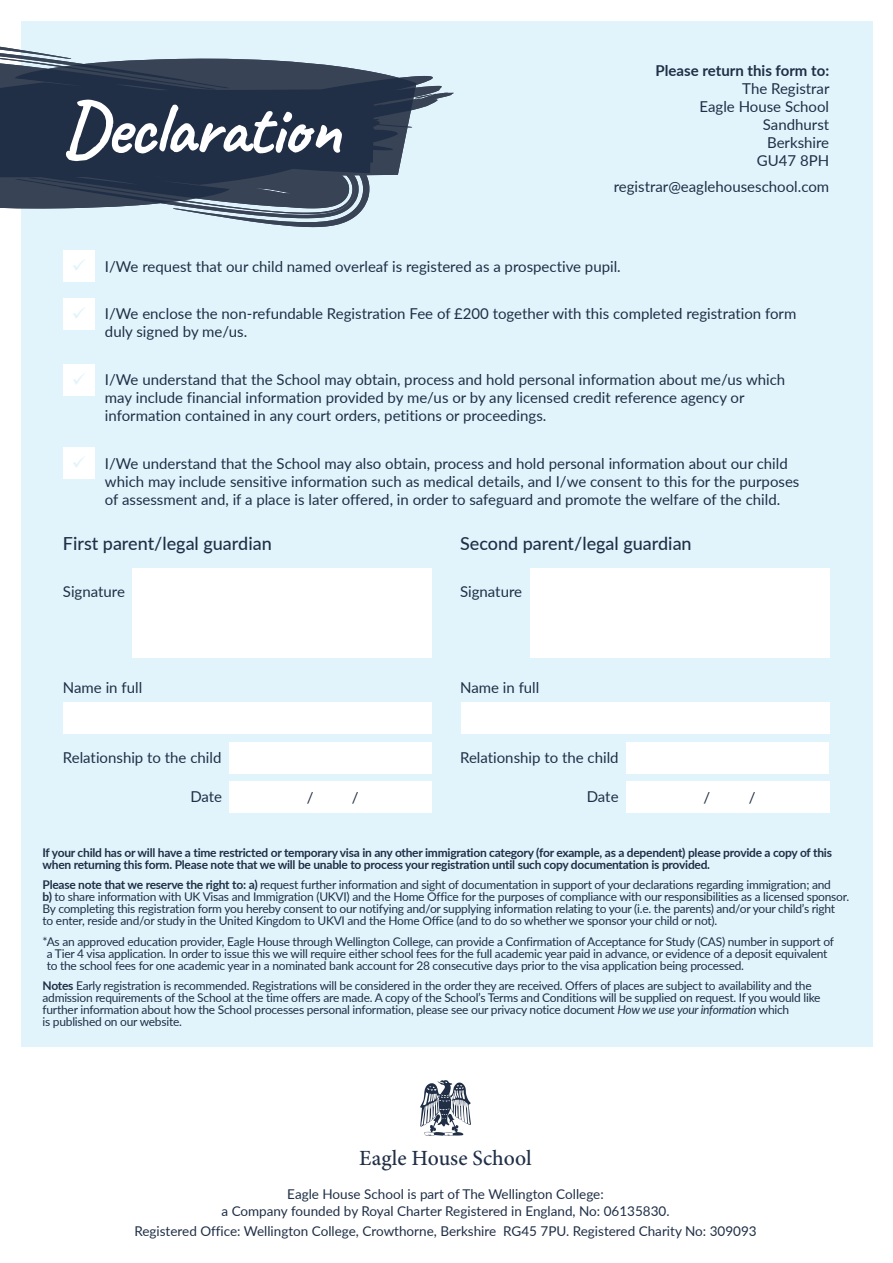
<style>
.page{position:relative;width:893px;height:1263px;background:#fff}
.page>*{position:absolute;margin:0;border:0;box-sizing:border-box;transform-origin:0 0}
.t1{font:700 75px "Caveat";letter-spacing:-.03em;color:#fff}
.t2{font:500 21.6px "Minion Pro";letter-spacing:-.005em;color:#202f46}
.t3{font:500 18px "Lato";color:#202f46}
.t4{font:15px/18px "Lato";color:#202f46}
.t5{font:700 15px "Lato";color:#202f46}
.t6{font:13.5px/16.5px "Lato";color:#202f46;text-align:center}
.t7{font:12px/12px "Lato";letter-spacing:-.02em;color:#202f46}
.t8{font:700 12px/12px "Lato";letter-spacing:-.02em;color:#202f46}
.s1{color:#e1f4fc}
.s2{font-weight:700}
.s3{font-style:italic}
</style>
<div class="page">
<div style="left:21px;top:21px;width:851px;height:1025px;background:#e1f4fc"></div>
<div style="left:63px;top:250px;width:32px;height:32px;background:#fff"></div>
<div style="left:63px;top:298px;width:32px;height:32px;background:#fff"></div>
<div style="left:63px;top:364px;width:32px;height:32px;background:#fff"></div>
<div style="left:63px;top:447px;width:32px;height:32px;background:#fff"></div>
<svg style="left:420px;top:1080px;width:51px;height:56px"></svg>
<svg style="left:5px;top:208px;width:359px;height:19px"></svg>
<svg style="left:0;top:46px;width:454px;height:162px"></svg>
<svg style="left:0;top:69px;width:416px;height:129px;background:#2e3c52"></svg>
<svg style="left:14px;top:177px;width:170px;height:26px;background:#2e3a4f"></svg>
<svg style="left:60px;top:64px;width:170px;height:26px;background:#2e3a4f"></svg>
<svg style="left:15px;top:79px;width:27px;height:3px"></svg>
<svg style="left:202px;top:185px;width:28px;height:4px"></svg>
<div style="left:133px;top:568px;width:299px;height:89px;background:#fff"></div>
<div style="left:64px;top:702px;width:368px;height:32px;background:#fff"></div>
<div style="left:229px;top:742px;width:203px;height:31px;background:#fff"></div>
<div style="left:230px;top:781px;width:202px;height:32px;background:#fff"></div>
<div style="left:530px;top:568px;width:299px;height:89px;background:#fff"></div>
<div style="left:461px;top:702px;width:368px;height:32px;background:#fff"></div>
<div style="left:626px;top:742px;width:203px;height:31px;background:#fff"></div>
<div style="left:626px;top:781px;width:203px;height:32px;background:#fff"></div>
<h1 class="t1" style="left:62px;top:81px;width:280px">Declaration</h1>
<p class="t5" style="left:656px;top:59px;width:175px">Please return this form to:</p>
<p class="t4" style="left:699px;top:79px;width:131px;text-align:right">The Registrar<br>Eagle House School<br>Sandhurst<br>Berkshire<br>GU47 8PH</p>
<p class="t4" style="left:614px;top:177px;width:217px">registrar@eaglehouseschool.com</p>
<p class="t4" style="left:72px;top:256px;width:550px"><span class="s1">✓</span> I/We request that our child named overleaf is registered as a prospective pupil.</p>
<p class="t4" style="left:105px;top:304px;width:693px;text-indent:-33px"><span class="s1">✓</span> I/We enclose the non-refundable Registration Fee of £200 together with this completed registration form duly signed by me/us.</p>
<p class="t4" style="left:105px;top:370px;width:682px;text-indent:-33px"><span class="s1">✓</span> I/We understand that the School may obtain, process and hold personal information about me/us which may include financial information provided by me/us or by any licensed credit reference agency or information contained in any court orders, petitions or proceedings.</p>
<p class="t4" style="left:105px;top:454px;width:696px;text-indent:-33px"><span class="s1">✓</span> I/We understand that the School may also obtain, process and hold personal information about our child which may include sensitive information such as medical details, and I/we consent to this for the purposes of assessment and, if a place is later offered, in order to safeguard and promote the welfare of the child.</p>
<h3 class="t3" style="left:63px;top:530px;width:210px">First parent/legal guardian</h3>
<p class="t4" style="left:63px;top:582px;width:64px">Signature</p>
<p class="t4" style="left:63px;top:678px;width:81px">Name in full</p>
<p class="t4" style="left:63px;top:748px;width:160px">Relationship to the child</p>
<p class="t4" style="left:190px;top:787px;width:33px">Date</p>
<p class="t4" style="left:307px;top:788px;width:8px">/</p>
<p class="t4" style="left:352px;top:788px;width:8px">/</p>
<h3 class="t3" style="left:460px;top:530px;width:233px">Second parent/legal guardian</h3>
<p class="t4" style="left:460px;top:582px;width:64px">Signature</p>
<p class="t4" style="left:460px;top:678px;width:81px">Name in full</p>
<p class="t4" style="left:460px;top:748px;width:160px">Relationship to the child</p>
<p class="t4" style="left:587px;top:787px;width:33px">Date</p>
<p class="t4" style="left:703px;top:788px;width:8px">/</p>
<p class="t4" style="left:749px;top:788px;width:8px">/</p>
<p class="t8" style="left:43px;top:846px;width:791px">If your child has or will have a time restricted or temporary visa in any other immigration category (for example, as a dependent) please provide a copy of this when returning this form. Please note that we will be unable to process your registration until such copy documentation is provided.</p>
<p class="t7" style="left:43px;top:878px;width:808px"><span class="s2">Please note that we reserve the right to: a)</span> request further information and sight of documentation in support of your declarations regarding immigration; and<br><span class="s2">b)</span> to share information with UK Visas and Immigration (UKVI) and the Home Office for the purposes of compliance with our responsibilities as a licensed sponsor.<br>By completing this registration form you hereby consent to our notifying and/or supplying information relating to your (i.e. the parents) and/or your child’s right<br>to enter, reside and/or study in the United Kingdom to UKVI and the Home Office (and to do so whether we sponsor your child or not).</p>
<p class="t7" style="left:47px;top:935px;width:789px;text-indent:-4px">*As an approved education provider, Eagle House through Wellington College, can provide a Confirmation of Acceptance for Study (CAS) number in support of a Tier 4 visa application. In order to issue this we will require either school fees for the full academic year paid in advance, or evidence of a deposit equivalent to the school fees for one academic year in a nominated bank account for 28 consecutive days prior to the visa application being processed.</p>
<p class="t7" style="left:43px;top:979px;width:780px"><span class="s2">Notes</span> Early registration is recommended. Registrations will be considered in the order they are received. Offers of places are subject to availability and the admission requirements of the School at the time offers are made. A copy of the School’s Terms and Conditions will be supplied on request. If you would like further information about how the School processes personal information, please see our privacy notice document <span class="s3">How we use your information</span> which<br>is published on our website.</p>
<h2 class="t2" style="left:359px;top:1144px;width:174px">Eagle House School</h2>
<p class="t6" style="left:221px;top:1185px;width:450px">Eagle House School is part of The Wellington College:<br>a Company founded by Royal Charter Registered in England, No: 06135830.</p>
<p class="t6" style="left:134px;top:1222px;width:624px">Registered Office: Wellington College, Crowthorne, Berkshire RG45 7PU. Registered Charity No: 309093</p>
</div>
